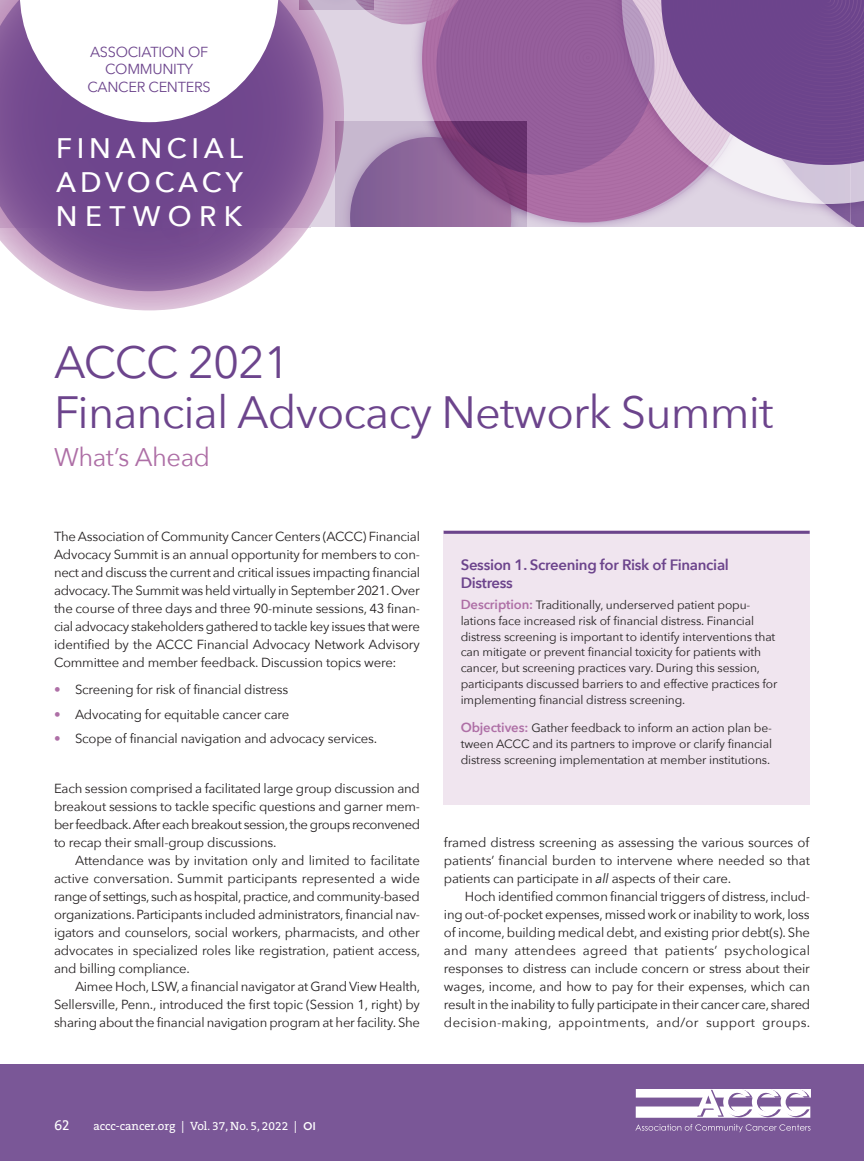
<style>
.page{position:relative;width:864px;height:1161px;background:#fff}
.page>*{position:absolute;margin:0;border:0;box-sizing:border-box;transform-origin:0 0}
.t1{font:45.15px/49.9px "Avenir Next";letter-spacing:-.02em;color:#6c448c}
.t2{font:500 28.2px/33.9px "Avenir Next";letter-spacing:.165em;color:#fff;text-align:justify}
.t3{font:25.5px "Avenir Next";letter-spacing:-.015em;color:#ae6fa6}
.t4{font:600 15px/18px "Avenir Next";letter-spacing:-.02em;color:#6c448c}
.t5{font:14.55px/17.4px "Avenir Next";letter-spacing:-.02em;color:#6c448c;text-align:center}
.t6{font:14.25px "The Serif Caps";color:#fff}
.t7{font:13.2px/18px "Avenir Next";letter-spacing:-.015em;color:#231f20;text-align:justify}
.t8{font:12px/15.8px "Avenir Next";letter-spacing:-.01em;color:#231f20}
.t9{font:12px "The Serif B W5 Plain";color:#fff}
.s1{color:#ae6fa6}
.s2{font-weight:600;font-size:13.2px;color:#ae6fa6}
.s3{font-style:italic}
.s4{font-family:"Gotham";font-weight:500;font-size:11.25px}
</style>
<div class="page">
<div style="left:0;top:1064px;width:864px;height:97px;background:#7a5797"></div>
<svg style="left:65px;top:9px;width:279px;height:301px"></svg>
<svg style="left:0;top:0;width:323px;height:291px;background:#8b65a0"></svg>
<div style="left:158px;top:186px;width:61px;height:61px;background:#72498e;border-radius:30px"></div>
<svg style="left:20px;top:0;width:258px;height:122px"></svg>
<img style="left:300px;top:0;width:47px;height:9px">
<img style="left:335px;top:122px;width:12px;height:106px">
<div style="left:311px;top:228px;width:553px;height:87px;background:#fff"></div>
<svg style="left:636px;top:1089px;width:175px;height:29px"></svg>
<svg style="left:635px;top:1124px;width:176px;height:8px"></svg>
<div style="left:444px;top:531px;width:366px;height:274px;background:#f0e5ef"></div>
<hr style="left:444px;top:531px;width:366px;height:3px;background:#6c448c">
<svg style="left:347px;top:0;width:517px;height:227px;background:#9e76a8"></svg>
<p class="t5" style="left:88px;top:42px;width:125px">ASSOCIATION OF<br>COMMUNITY<br>CANCER CENTERS</p>
<h2 class="t2" style="left:56px;top:131px;width:189px">FINANCIAL ADVOCACY NETWORK</h2>
<h1 class="t1" style="left:54px;top:336px;width:721px">ACCC 2021<br>Financial Advocacy Network Summit</h1>
<h3 class="t3" style="left:54px;top:435px;width:158px">What’s Ahead</h3>
<p class="t7" style="left:54px;top:527px;width:368px">The Association of Community Cancer Centers (ACCC) Financial Advocacy Summit is an annual opportunity for members to con&shy;nect and discuss the current and critical issues impacting financial advocacy. The Summit was held virtually in September 2021. Over the course of three days and three 90-minute sessions, 43 finan&shy;cial advocacy stakeholders gathered to tackle key issues that were identified by the ACCC Financial Advocacy Network Advisory Committee and member feedback. Discussion topics were:</p>
<p class="t7" style="left:54px;top:680px;width:236px"><span class="s1">•</span> Screening for risk of financial distress</p>
<p class="t7" style="left:54px;top:704px;width:237px"><span class="s1">•</span> Advocating for equitable cancer care</p>
<p class="t7" style="left:54px;top:729px;width:325px"><span class="s1">•</span> Scope of financial navigation and advocacy services.</p>
<p class="t7" style="left:54px;top:779px;width:368px">Each session comprised a facilitated large group discussion and breakout sessions to tackle specific questions and garner mem&shy;ber feedback. After each breakout session, the groups reconvened to recap their small-group discussions.</p>
<p class="t7" style="left:54px;top:851px;width:368px;text-indent:21px">Attendance was by invitation only and limited to facilitate active conversation. Summit participants represented a wide range of settings, such as hospital, practice, and community-based organizations. Participants included administrators, financial nav&shy;igators and counselors, social workers, pharmacists, and other advocates in specialized roles like registration, patient access, and billing compliance.</p>
<p class="t7" style="left:54px;top:977px;width:368px;text-indent:21px">Aimee Hoch, LSW, a financial navigator at Grand View Health, Sellersville, Penn., introduced the first topic (Session 1, right) by sharing about the financial navigation program at her facility. She</p>
<p class="t4" style="left:461px;top:555px;width:270px">Session 1. Screening for Risk of Financial<br>Distress</p>
<p class="t8" style="left:461px;top:597px;width:318px"><span class="s2">Description:</span> Traditionally, underserved patient popu&shy;lations face increased risk of financial distress. Financial distress screening is important to identify interventions that can mitigate or prevent financial toxicity for patients with cancer, but screening practices vary. During this session, participants discussed barriers to and effective practices for implementing financial distress screening.</p>
<p class="t8" style="left:461px;top:719px;width:313px;text-align:justify"><span class="s2">Objectives:</span> Gather feedback to inform an action plan be&shy;tween ACCC and its partners to improve or clarify financial distress screening implementation at member institutions.</p>
<p class="t7" style="left:444px;top:833px;width:367px">framed distress screening as assessing the various sources of patients’ financial burden to intervene where needed so that patients can participate in <span class="s3">all</span> aspects of their care.</p>
<p class="t7" style="left:444px;top:887px;width:368px;text-indent:21px">Hoch identified common financial triggers of distress, includ&shy;ing out-of-pocket expenses, missed work or inability to work, loss of income, building medical debt, and existing prior debt(s). She and many attendees agreed that patients’ psychological responses to distress can include concern or stress about their wages, income, and how to pay for their expenses, which can result in the inability to fully participate in their cancer care, shared decision-making, appointments, and/or support groups.</p>
<p class="t6" style="left:54px;top:1113px;width:17px">62</p>
<p class="t9" style="left:93px;top:1118px;width:224px">accc-cancer.org | Vol. 37, No. 5, 2022 | <span class="s4">OI</span></p>
</div>
